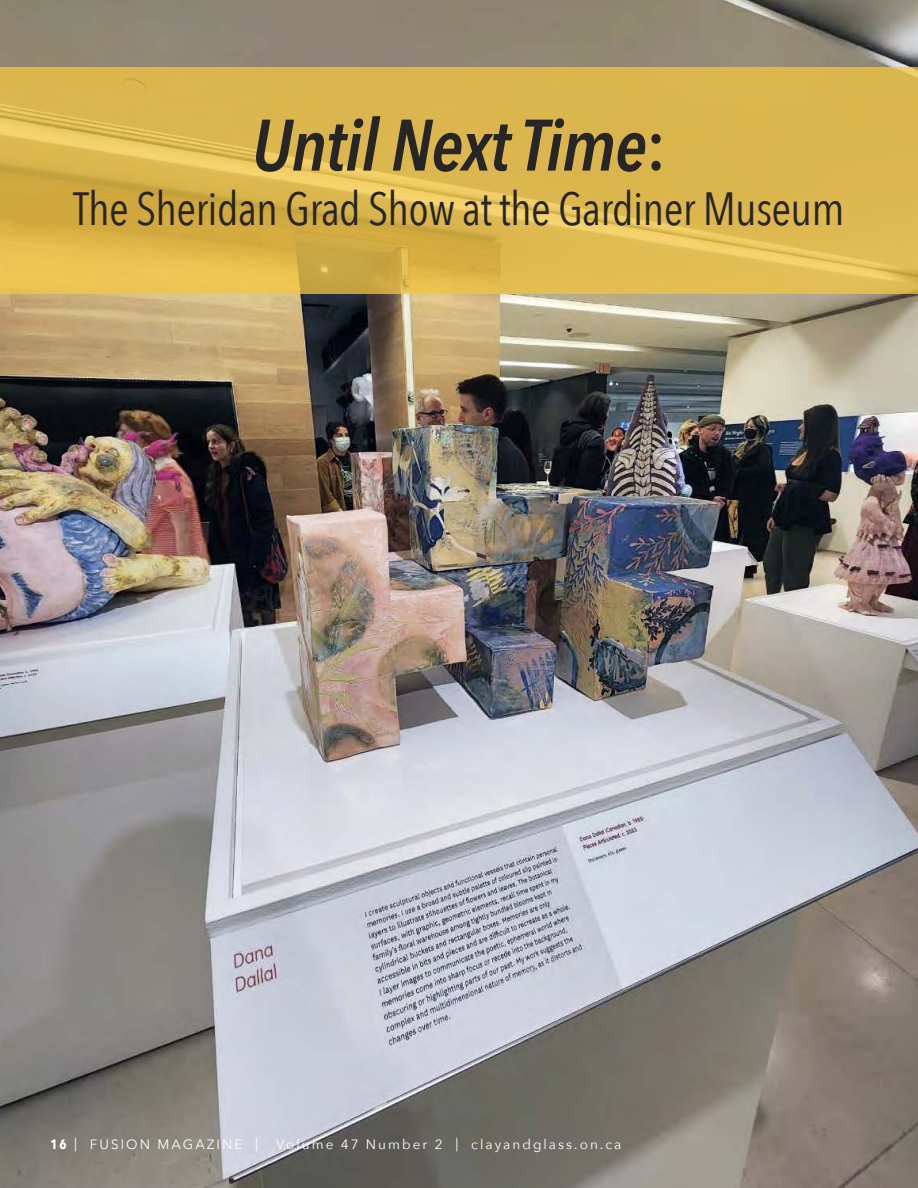
<style>
.page{position:relative;width:918px;height:1188px;background:#fff}
.page>*{position:absolute;margin:0;border:0;box-sizing:border-box;transform-origin:0 0}
.t1{font:italic 600 72px "Avenir Next Condensed";letter-spacing:-.015em;color:#272526}
.t2{font:46.5px "Avenir Next Condensed";letter-spacing:-.015em;color:#272526}
.t3{font:13.5px "Avenir Next";letter-spacing:.15em;color:#fff}
.s1{font-style:normal}
.s2{font-family:"Avenir Next Condensed";font-weight:700}
</style>
<div class="page">
<img style="left:0;top:0;width:918px;height:1188px">
<div style="left:0;top:68px;width:918px;height:226px;background:#f4c641;opacity:.75"></div>
<p class="t1" style="left:252px;top:99px;width:416px">Until Next Time<span class="s1">:</span></p>
<p class="t2" style="left:73px;top:178px;width:773px">The Sheridan Grad Show at the Gardiner Museum</p>
<p class="t3" style="left:50px;top:1136px;width:209px"><span class="s2">16</span> | FUSION MAGAZINE |</p>
<p class="t3" style="left:276px;top:1136px;width:347px">Volume 47 Number 2 | clayandglass.on.ca</p>
</div>
